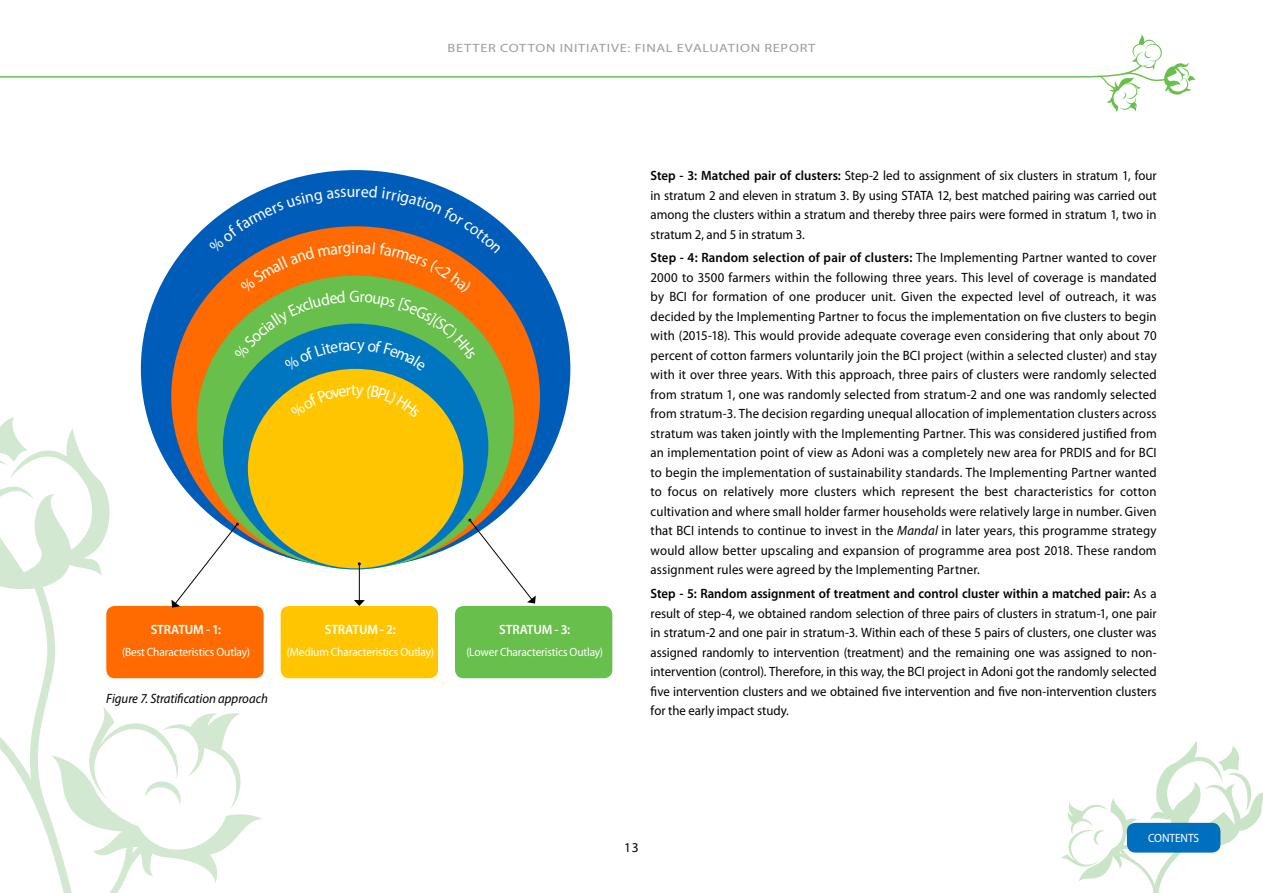
<style>
.page{position:relative;width:1263px;height:893px;background:#fff}
.page>*{position:absolute;margin:0;border:0;box-sizing:border-box;transform-origin:0 0}
.t1{font:16.5px "Myriad Pro";color:#fff;scale:.95 1}
.t2{font:13.5px/19.5px "Myriad Pro";letter-spacing:.005em;color:#000;text-align:justify;scale:.95 1}
.t3{font:italic 13.5px "Myriad Pro";letter-spacing:-.005em;color:#000;scale:.95 1}
.t4{font:600 13.5px "Myriad Pro";letter-spacing:-.01em;color:#fff;scale:.95 1}
.t5{font:13.5px "Myriad Pro";letter-spacing:.005em;color:#000}
.t6{font:12px "Myriad Pro";letter-spacing:-.01em;color:#fff;scale:.95 1}
.t7{font:12px "Myriad Pro";letter-spacing:.05em;color:#9d9d9c;scale:1.2 1}
.s1{font-weight:600}
.s2{font-style:italic}
</style>
<div class="page">
<svg style="left:1191px;top:76px;width:4px;height:5px"></svg>
<svg style="left:0;top:34px;width:1191px;height:78px"></svg>
<svg style="left:1119px;top:83px;width:22px;height:29px"></svg>
<svg style="left:0;top:417px;width:14px;height:11px"></svg>
<svg style="left:0;top:428px;width:262px;height:465px"></svg>
<svg style="left:83px;top:707px;width:158px;height:102px"></svg>
<svg style="left:1061px;top:741px;width:202px;height:152px"></svg>
<div style="left:1127px;top:823px;width:93px;height:30px;background:#0070be;border-radius:9px"></div>
<div style="left:141px;top:170px;width:429px;height:398px;background:#005cb9;border-radius:50%"></div>
<div style="left:281px;top:606px;width:157px;height:72px;background:#ffc600;border-radius:9px"></div>
<div style="left:106px;top:606px;width:158px;height:72px;background:#ff6b00;border-radius:9px"></div>
<div style="left:455px;top:606px;width:157px;height:72px;background:#68bf4b;border-radius:9px"></div>
<div style="left:171px;top:226px;width:369px;height:342px;background:#ff6b00;border-radius:50%"></div>
<div style="left:197px;top:276px;width:317px;height:293px;background:#68bf4b;border-radius:50%"></div>
<div style="left:223px;top:324px;width:265px;height:245px;background:#0075c0;border-radius:50%"></div>
<div style="left:248px;top:369px;width:215px;height:199px;background:#ffc600;border-radius:50%"></div>
<hr style="left:359px;top:564px;width:1px;height:37px;background:#000">
<svg style="left:354px;top:600px;width:11px;height:6px"></svg>
<svg style="left:468px;top:518px;width:68px;height:86px"></svg>
<svg style="left:171px;top:522px;width:68px;height:86px"></svg>
<svg style="left:209px;top:185px;width:292px;height:186px"></svg>
<p class="t7" style="left:447px;top:41px;width:308px">BETTER COTTON INITIATIVE: FINAL EVALUATION REPORT</p>
<p class="t1" style="left:352px;top:238px;width:5px">i</p>
<p class="t4" style="left:151px;top:622px;width:76px">STRATUM - 1:</p>
<p class="t6" style="left:122px;top:645px;width:136px">(Best Characteristics Outlay)</p>
<p class="t3" style="left:106px;top:691px;width:172px">Figure 7. Stratification approach</p>
<p class="t4" style="left:325px;top:622px;width:76px">STRATUM - 2:</p>
<p class="t6" style="left:287px;top:645px;width:156px">(Medium Characteristics Outlay)</p>
<p class="t4" style="left:499px;top:622px;width:76px">STRATUM - 3:</p>
<p class="t6" style="left:466px;top:645px;width:146px">(Lower Characteristics Outlay)</p>
<p class="t2" style="left:651px;top:166px;width:534px"><span class="s1">Step - 3: Matched pair of clusters:</span> Step-2 led to assignment of six clusters in stratum 1, four in stratum 2 and eleven in stratum 3. By using STATA 12, best matched pairing was carried out among the clusters within a stratum and thereby three pairs were formed in stratum 1, two in stratum 2, and 5 in stratum 3.</p>
<p class="t2" style="left:651px;top:248px;width:534px"><span class="s1">Step - 4: Random selection of pair of clusters:</span> The Implementing Partner wanted to cover 2000 to 3500 farmers within the following three years. This level of coverage is mandated by BCI for formation of one producer unit. Given the expected level of outreach, it was decided by the Implementing Partner to focus the implementation on five clusters to begin with (2015-18). This would provide adequate coverage even considering that only about 70 percent of cotton farmers voluntarily join the BCI project (within a selected cluster) and stay with it over three years. With this approach, three pairs of clusters were randomly selected from stratum 1, one was randomly selected from stratum-2 and one was randomly selected from stratum-3. The decision regarding unequal allocation of implementation clusters across stratum was taken jointly with the Implementing Partner. This was considered justified from an implementation point of view as Adoni was a completely new area for PRDIS and for BCI to begin the implementation of sustainability standards. The Implementing Partner wanted to focus on relatively more clusters which represent the best characteristics for cotton cultivation and where small holder farmer households were relatively large in number. Given that BCI intends to continue to invest in the <span class="s2">Mandal</span> in later years, this programme strategy would allow better upscaling and expansion of programme area post 2018. These random assignment rules were agreed by the Implementing Partner.</p>
<p class="t2" style="left:651px;top:584px;width:534px"><span class="s1">Step - 5: Random assignment of treatment and control cluster within a matched pair:</span> As a result of step-4, we obtained random selection of three pairs of clusters in stratum-1, one pair in stratum-2 and one pair in stratum-3. Within each of these 5 pairs of clusters, one cluster was assigned randomly to intervention (treatment) and the remaining one was assigned to non&shy;intervention (control). Therefore, in this way, the BCI project in Adoni got the randomly selected five intervention clusters and we obtained five intervention and five non-intervention clusters for the early impact study.</p>
<p class="t5" style="left:624px;top:840px;width:16px">13</p>
<p class="t6" style="left:1148px;top:832px;width:55px">CONTENTS</p>
</div>
